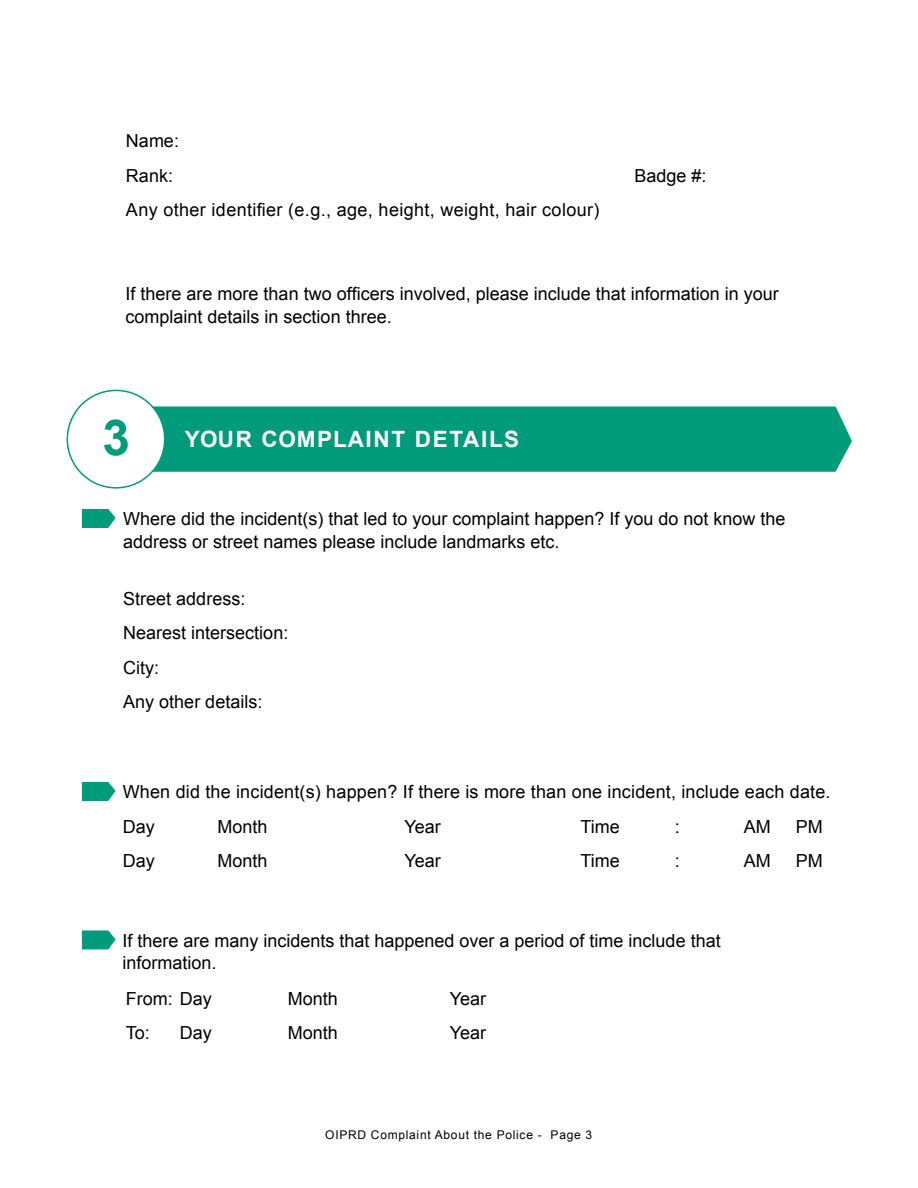
<style>
.page{position:relative;width:918px;height:1188px;background:#fff}
.page>*{position:absolute;margin:0;border:0;box-sizing:border-box;transform-origin:0 0}
.t1{font:700 49.5px "Arial";color:#009b7a}
.t2{font:700 22.5px "Arial";letter-spacing:.075em;color:#fff}
.t3{font:18px/34.5px "Arial";color:#000}
.t4{font:18px "Arial";letter-spacing:.02em;color:#000}
.t5{font:12px "Arial";letter-spacing:.06em;color:#000}
</style>
<div class="page">
<div style="left:153px;top:406px;width:699px;height:66px;background:#009b7a"></div>
<div style="left:67px;top:390px;width:98px;height:98px;background:#fff;border-radius:50%"></div>
<div style="left:67px;top:390px;width:98px;height:99px;border:2px solid #009b7a;border-radius:50%"></div>
<svg style="left:81px;top:508px;width:35px;height:20px"></svg>
<svg style="left:81px;top:781px;width:35px;height:20px"></svg>
<svg style="left:81px;top:930px;width:35px;height:20px"></svg>
<p class="t3" style="left:126px;top:124px;width:55px">Name:</p>
<p class="t3" style="left:126px;top:158px;width:49px">Rank:</p>
<p class="t3" style="left:634px;top:158px;width:74px">Badge #:</p>
<p class="t4" style="left:126px;top:198px;width:475px">Any other identifier (e.g., age, height, weight, hair colour)</p>
<p class="t3" style="left:126px;top:283px;width:655px;line-height:22.5px">If there are more than two officers involved, please include that information in your complaint details in section three.</p>
<p class="t1" style="left:103px;top:405px;width:29px">3</p>
<p class="t2" style="left:185px;top:424px;width:336px">YOUR COMPLAINT DETAILS</p>
<p class="t3" style="left:123px;top:508px;width:664px;line-height:22.5px">Where did the incident(s) that led to your complaint happen? If you do not know the address or street names please include landmarks etc.</p>
<p class="t3" style="left:123px;top:581px;width:167px">Street address:<br>Nearest intersection:<br>City:<br>Any other details:</p>
<p class="t3" style="left:123px;top:775px;width:709px">When did the incident(s) happen? If there is more than one incident, include each date.<br>Day</p>
<p class="t3" style="left:217px;top:809px;width:52px">Month</p>
<p class="t3" style="left:404px;top:809px;width:38px">Year</p>
<p class="t3" style="left:580px;top:809px;width:41px">Time</p>
<p class="t3" style="left:675px;top:809px;width:7px">:</p>
<p class="t3" style="left:744px;top:809px;width:28px">AM</p>
<p class="t3" style="left:796px;top:809px;width:28px">PM</p>
<p class="t3" style="left:123px;top:844px;width:34px">Day</p>
<p class="t3" style="left:217px;top:844px;width:52px">Month</p>
<p class="t3" style="left:404px;top:844px;width:38px">Year</p>
<p class="t3" style="left:580px;top:844px;width:41px">Time</p>
<p class="t3" style="left:675px;top:844px;width:7px">:</p>
<p class="t3" style="left:744px;top:844px;width:28px">AM</p>
<p class="t3" style="left:796px;top:844px;width:28px">PM</p>
<p class="t3" style="left:122px;top:929px;width:600px;line-height:22.5px">If there are many incidents that happened over a period of time include that information.</p>
<p class="t3" style="left:126px;top:981px;width:88px">From: Day</p>
<p class="t3" style="left:288px;top:981px;width:52px">Month</p>
<p class="t3" style="left:450px;top:981px;width:38px">Year</p>
<p class="t3" style="left:126px;top:1016px;width:26px">To:</p>
<p class="t3" style="left:180px;top:1016px;width:34px">Day</p>
<p class="t3" style="left:288px;top:1016px;width:52px">Month</p>
<p class="t3" style="left:450px;top:1016px;width:38px">Year</p>
<p class="t5" style="left:325px;top:1127px;width:268px">OIPRD Complaint About the Police - Page 3</p>
</div>
